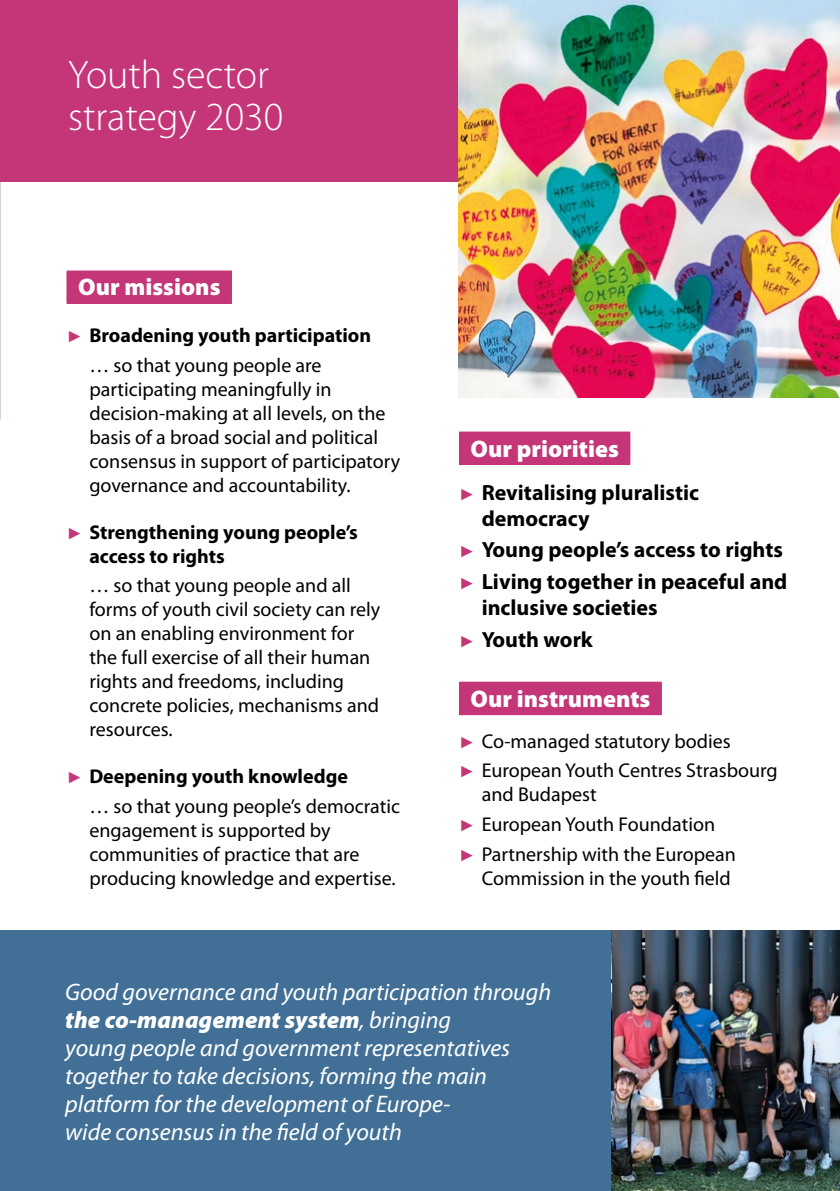
<style>
.page{position:relative;width:840px;height:1191px;background:#fff}
.page>*{position:absolute;margin:0;border:0;box-sizing:border-box;transform-origin:0 0}
.t1{font:300 40px/42px "Myriad Pro";color:#fff}
.t2{font:italic 24px/28px "Myriad Pro";color:#fff}
.t3{font:900 24px "Myriad Pro";color:#fff}
.t4{font:700 22px/31.6px "Myriad Pro";color:#000}
.t5{font:20px/24px "Myriad Pro";color:#000}
.t6{font:700 20px/29.6px "Myriad Pro";color:#000}
.s1{font-family:"Arial";font-weight:400;font-size:16px;color:#c43677}
.s2{font-weight:400}
.s3{font-family:"Arial";font-size:16px;color:#c43677}
.s4{font-weight:700}
.s5{font-weight:900}
</style>
<div class="page">
<div style="left:0;top:930px;width:611px;height:261px;background:#416f96"></div>
<img style="left:611px;top:930px;width:228px;height:261px">
<div style="left:0;top:0;width:839px;height:181px;background:#c43677"></div>
<div style="left:67px;top:272px;width:165px;height:32px;background:#c43677"></div>
<div style="left:67px;top:270px;width:165px;height:32px;background:#c43677"></div>
<div style="left:459px;top:433px;width:171px;height:32px;background:#c43677"></div>
<div style="left:459px;top:431px;width:171px;height:32px;background:#c43677"></div>
<div style="left:459px;top:683px;width:202px;height:32px;background:#c43677"></div>
<div style="left:459px;top:681px;width:202px;height:32px;background:#c43677"></div>
<img style="left:458px;top:0;width:381px;height:397px">
<h1 class="t1" style="left:68px;top:54px;width:216px">Youth sector strategy 2030</h1>
<p class="t3" style="left:78px;top:271px;width:144px">Our missions</p>
<p class="t6" style="left:89px;top:320px;width:283px;text-indent:-23px"><span class="s1">►</span> Broadening youth participation <span class="s2">… so that young people are</span></p>
<p class="t5" style="left:89px;top:377px;width:312px">participating meaningfully in decision-making at all levels, on the basis of a broad social and political consensus in support of participatory governance and accountability.</p>
<p class="t6" style="left:89px;top:519px;width:270px;line-height:24px;text-indent:-23px"><span class="s1">►</span> Strengthening young people’s access to rights</p>
<p class="t5" style="left:89px;top:573px;width:292px">… so that young people and all forms of youth civil society can rely on an enabling environment for the full exercise of all their human rights and freedoms, including concrete policies, mechanisms and resources.</p>
<p class="t5" style="left:89px;top:761px;width:312px;line-height:29.6px;text-indent:-23px"><span class="s3">►</span> <span class="s4">Deepening youth knowledge<br></span>… so that young people’s democratic</p>
<p class="t5" style="left:89px;top:817px;width:308px">engagement is supported by communities of practice that are producing knowledge and expertise.</p>
<p class="t3" style="left:470px;top:432px;width:150px">Our priorities</p>
<p class="t4" style="left:481px;top:478px;width:219px;line-height:26px;text-indent:-23px"><span class="s1">►</span> Revitalising pluralistic democracy</p>
<p class="t4" style="left:458px;top:533px;width:329px"><span class="s1">►</span> Young people’s access to rights <span class="s1">►</span> Living together in peaceful and</p>
<p class="t4" style="left:458px;top:591px;width:200px;text-indent:23px">inclusive societies <span class="s1">►</span> Youth work</p>
<p class="t3" style="left:470px;top:682px;width:181px">Our instruments</p>
<p class="t5" style="left:458px;top:726px;width:320px;line-height:29.6px"><span class="s3">►</span> Co-managed statutory bodies<br><span class="s3">►</span> European Youth Centres Strasbourg</p>
<p class="t5" style="left:458px;top:779px;width:278px;line-height:29.6px;text-indent:23px">and Budapest<br><span class="s3">►</span> European Youth Foundation <span class="s3">►</span> Partnership with the European</p>
<p class="t5" style="left:481px;top:865px;width:250px">Commission in the youth field</p>
<p class="t2" style="left:65px;top:977px;width:487px">Good governance and youth participation through <span class="s5">the co-management system</span>, bringing<br>young people and government representatives together to take decisions, forming the main platform for the development of Europe-<br>wide consensus in the field of youth</p>
</div>
